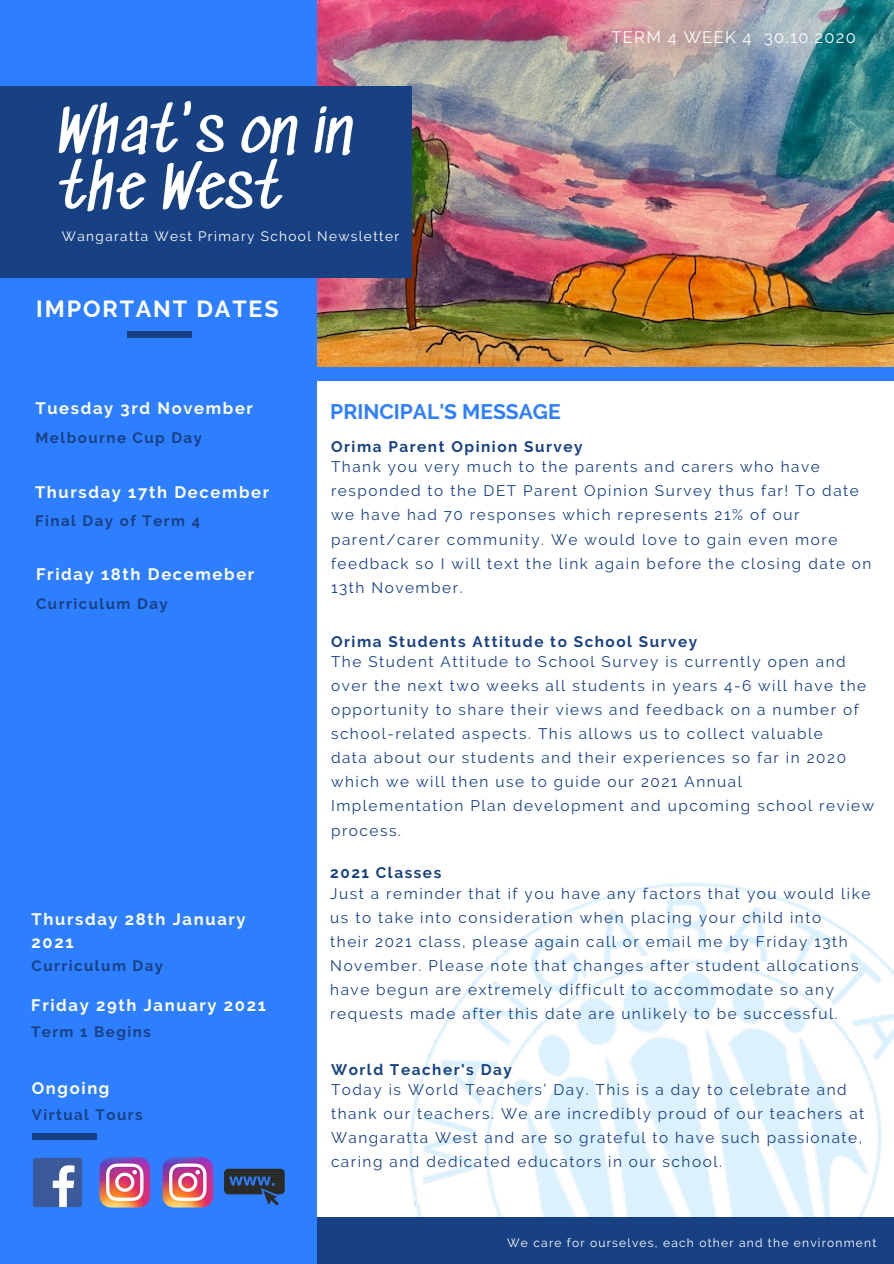
<style>
.page{position:relative;width:894px;height:1264px;background:#fff}
.page>*{position:absolute;margin:0;border:0;box-sizing:border-box;transform-origin:0 0}
.t1{font:59.25px/56.4px "Sedgwick Ave";color:#fff}
.t2{font:700 23.25px "Raleway";letter-spacing:.08em;color:#fff}
.t3{font:700 21px "Raleway";color:#2e7fff}
.t4{font:700 16.5px/22.5px "Raleway";letter-spacing:.1em;color:#fff}
.t5{font:16.5px "Raleway";letter-spacing:.08em;color:#fff}
.t6{font:15.3px/24.2px "Raleway";letter-spacing:.1em;color:#184183}
.t7{font:700 15.3px "Raleway";letter-spacing:.1em;color:#184183}
.t8{font:700 15px "Raleway";letter-spacing:.1em;color:#184183}
.t9{font:13.65px "Raleway";letter-spacing:.1em;color:#fff}
.t10{font:12px "Raleway";letter-spacing:.1em;color:#fff}
</style>
<div class="page">
<img style="left:316px;top:0;width:576px;height:367px">
<img style="left:409px;top:882px;width:484px;height:335px">
<div style="left:310px;top:1217px;width:583px;height:46px;background:#184183"></div>
<div style="left:0;top:0;width:316px;height:1263px;background:#2e7fff"></div>
<div style="left:0;top:87px;width:412px;height:190px;background:#184183"></div>
<div style="left:289px;top:367px;width:604px;height:13px;background:#2e7fff"></div>
<div style="left:127px;top:331px;width:64px;height:6px;background:#184183"></div>
<div style="left:32px;top:1133px;width:64px;height:6px;background:#184183"></div>
<img style="left:32px;top:1157px;width:51px;height:50px">
<img style="left:99px;top:1157px;width:51px;height:51px">
<img style="left:224px;top:1168px;width:61px;height:38px">
<img style="left:162px;top:1157px;width:51px;height:51px">
<h1 class="t1" style="left:57px;top:108px;width:297px">What's on in the West</h1>
<p class="t9" style="left:62px;top:228px;width:339px">Wangaratta West Primary School Newsletter</p>
<h2 class="t2" style="left:36px;top:295px;width:244px">IMPORTANT DATES</h2>
<p class="t5" style="left:611px;top:27px;width:246px">TERM 4 WEEK 4 30.10.2020</p>
<p class="t4" style="left:35px;top:397px;width:219px">Tuesday 3rd November</p>
<p class="t8" style="left:35px;top:429px;width:168px">Melbourne Cup Day</p>
<h3 class="t3" style="left:330px;top:399px;width:232px">PRINCIPAL'S MESSAGE</h3>
<p class="t7" style="left:331px;top:438px;width:253px">Orima Parent Opinion Survey</p>
<p class="t4" style="left:35px;top:481px;width:235px">Thursday 17th December</p>
<p class="t8" style="left:35px;top:512px;width:167px">Final Day of Term 4</p>
<p class="t4" style="left:36px;top:563px;width:219px">Friday 18th Decemeber</p>
<p class="t8" style="left:36px;top:594px;width:133px">Curriculum Day</p>
<p class="t4" style="left:32px;top:907px;width:215px">Thursday 28th January<br>2021</p>
<p class="t8" style="left:32px;top:956px;width:133px">Curriculum Day</p>
<p class="t4" style="left:31px;top:993px;width:236px">Friday 29th January 2021</p>
<p class="t8" style="left:31px;top:1023px;width:121px">Term 1 Begins</p>
<p class="t4" style="left:32px;top:1076px;width:79px">Ongoing</p>
<p class="t8" style="left:32px;top:1106px;width:112px">Virtual Tours</p>
<p class="t6" style="left:331px;top:454px;width:542px">Thank you very much to the parents and carers who have responded to the DET Parent Opinion Survey thus far! To date we have had 70 responses which represents 21% of our parent/carer community. We would love to gain even more feedback so I will text the link again before the closing date on 13th November.</p>
<p class="t7" style="left:331px;top:632px;width:368px">Orima Students Attitude to School Survey</p>
<p class="t6" style="left:331px;top:649px;width:544px">The Student Attitude to School Survey is currently open and over the next two weeks all students in years 4-6 will have the opportunity to share their views and feedback on a number of school-related aspects. This allows us to collect valuable<br>data about our students and their experiences so far in 2020 which we will then use to guide our 2021 Annual Implementation Plan development and upcoming school review process.</p>
<p class="t7" style="left:330px;top:864px;width:112px">2021 Classes</p>
<p class="t6" style="left:330px;top:881px;width:541px">Just a reminder that if you have any factors that you would like us to take into consideration when placing your child into<br>their 2021 class, please again call or email me by Friday 13th November. Please note that changes after student allocations have begun are extremely difficult to accommodate so any requests made after this date are unlikely to be successful.</p>
<p class="t7" style="left:331px;top:1060px;width:182px">World Teacher's Day</p>
<p class="t6" style="left:331px;top:1077px;width:534px">Today is World Teachers’ Day. This is a day to celebrate and thank our teachers. We are incredibly proud of our teachers at Wangaratta West and are so grateful to have such passionate, caring and dedicated educators in our school.</p>
<p class="t10" style="left:507px;top:1235px;width:370px">We care for ourselves, each other and the environment</p>
</div>
